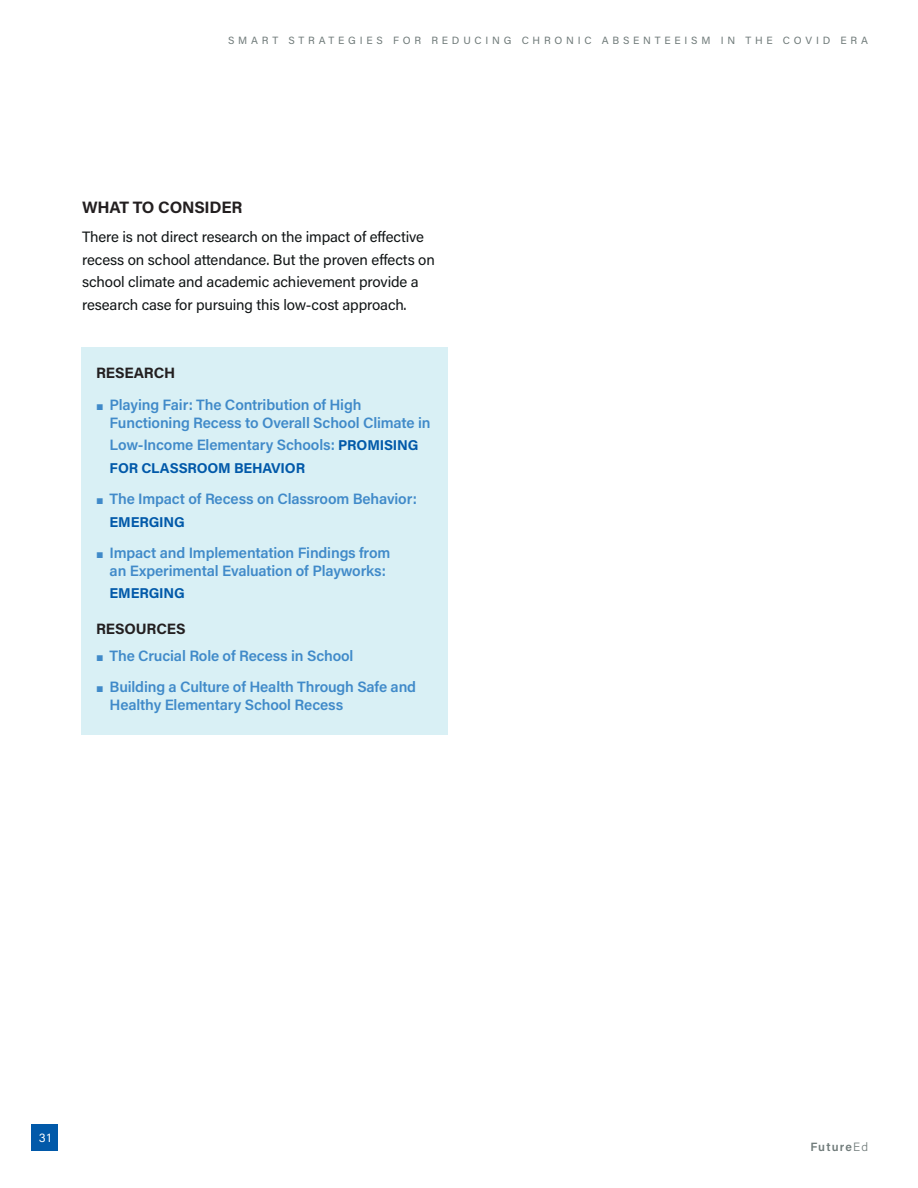
<style>
.page{position:relative;width:918px;height:1188px;background:#fff}
.page>*{position:absolute;margin:0;border:0;box-sizing:border-box;transform-origin:0 0}
.subhead3{font:700 16.5px "Acumin Pro";letter-spacing:-.015em;color:#231f20}
.text4b_bullet{font:600 15px/18px "Acumin Pro";letter-spacing:-.01em;color:#408ac9}
.text1_Acumin_Reg{font:15px/22.5px "Acumin Pro";letter-spacing:-.01em;color:#111516}
.subhead3_resources{font:700 15px "Acumin Pro";letter-spacing:-.005em;color:#231f20}
.text1_Acumin_Reg-2{font:700 15px "Acumin Pro";letter-spacing:-.005em;color:#231f20}
.text4b_bullet-2{font:700 14.25px "Acumin Pro";letter-spacing:-.01em;color:#0159a9}
.t1{font:600 12px "Acumin Pro";letter-spacing:.09em;color:#707b7a}
.t2{font:12px "Acumin Pro";color:#fff}
.t3{font:10.5px "Acumin Pro";letter-spacing:.36em;color:#707b7a}
.s1{font-family:"European Pi Three";font-weight:400;font-size:13.5px}
.s2{font-weight:700;font-size:14.25px;color:#0159a9}
.s3{font-weight:300}
</style>
<div class="page">
<div style="left:32px;top:1124px;width:26px;height:27px;background:#0159a9"></div>
<div style="left:81px;top:348px;width:366px;height:387px;background:#d9f0f5"></div>
<p class="t3" style="left:228px;top:33px;width:642px">SMART STRATEGIES FOR REDUCING CHRONIC ABSENTEEISM IN THE COVID ERA</p>
<p class="subhead3" style="left:82px;top:196px;width:162px">WHAT TO CONSIDER</p>
<p class="text1_Acumin_Reg" style="left:82px;top:225px;width:354px">There is not direct research on the impact of effective recess on school attendance. But the proven effects on school climate and academic achievement provide a research case for pursuing this low-cost approach.</p>
<p class="text1_Acumin_Reg-2" style="left:96px;top:362px;width:81px">RESEARCH</p>
<p class="text4b_bullet" style="left:110px;top:395px;width:322px;text-indent:-14px"><span class="s1">J</span> Playing Fair: The Contribution of High<br>Functioning Recess to Overall School Climate in</p>
<p class="text4b_bullet" style="left:110px;top:435px;width:310px">Low‐Income Elementary Schools: <span class="s2">PROMISING</span></p>
<p class="text4b_bullet-2" style="left:110px;top:458px;width:197px">FOR CLASSROOM BEHAVIOR</p>
<p class="text4b_bullet" style="left:96px;top:489px;width:322px"><span class="s1">J</span> The Impact of Recess on Classroom Behavior:</p>
<p class="text4b_bullet-2" style="left:110px;top:512px;width:77px">EMERGING</p>
<p class="text4b_bullet" style="left:96px;top:543px;width:296px;text-align:right"><span class="s1">J</span> Impact and Implementation Findings from an Experimental Evaluation of Playworks:</p>
<p class="text4b_bullet-2" style="left:110px;top:583px;width:77px">EMERGING</p>
<p class="subhead3_resources" style="left:96px;top:618px;width:91px">RESOURCES</p>
<p class="text4b_bullet" style="left:96px;top:646px;width:259px"><span class="s1">J</span> The Crucial Role of Recess in School</p>
<p class="text4b_bullet" style="left:110px;top:677px;width:308px;text-indent:-14px"><span class="s1">J</span> Building a Culture of Health Through Safe and<br>Healthy Elementary School Recess</p>
<p class="t2" style="left:39px;top:1129px;width:14px">31</p>
<p class="t1" style="left:810px;top:1139px;width:59px">Future<span class="s3">Ed</span></p>
</div>
